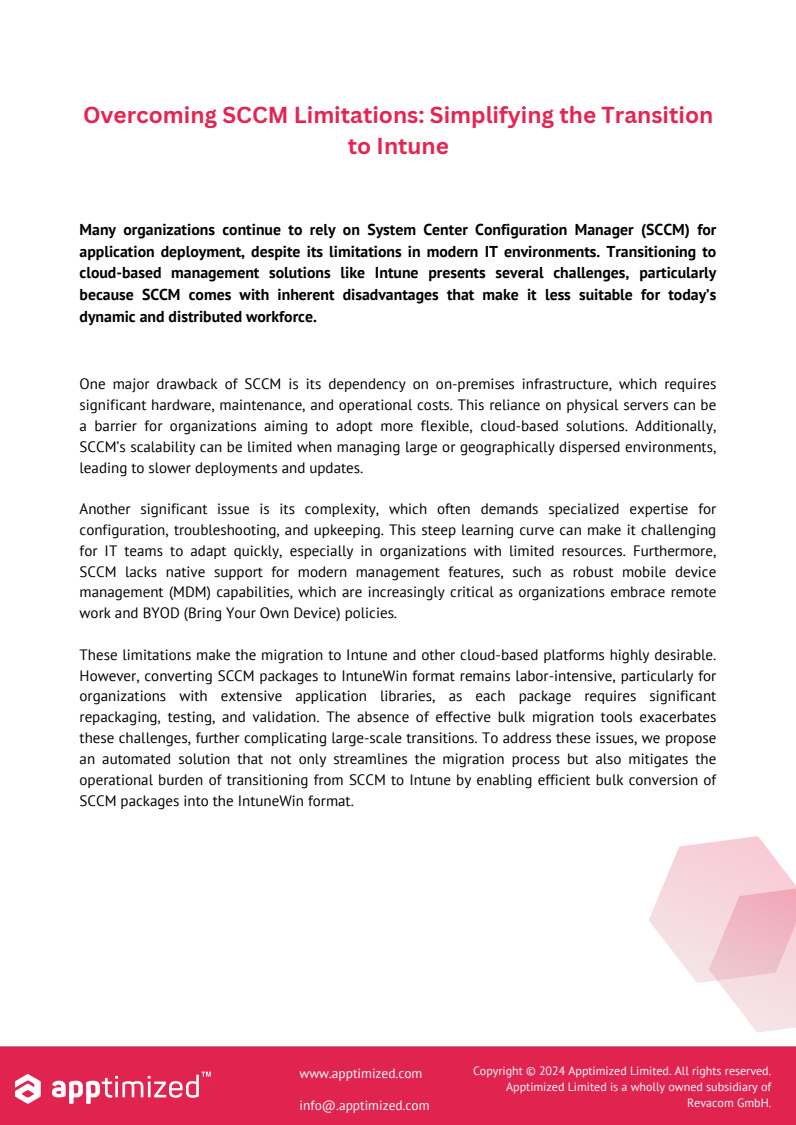
<style>
.page{position:relative;width:796px;height:1125px;background:#fff}
.page>*{position:absolute;margin:0;border:0;box-sizing:border-box;transform-origin:0 0}
.t1{font:700 22.5px/31.5px "Canva Sans";color:#e52451;text-align:center}
.t2{font:700 15.75px/21.9px "PT Sans";color:#000;text-align:justify}
.t3{font:15px/20.9px "PT Sans";color:#000;text-align:justify}
.t4{font:13.35px "PT Sans";color:#fff}
.t5{font:12px/16px "PT Sans";color:#fff;text-align:right}
</style>
<div class="page">
<div style="left:0;top:1046px;width:795px;height:79px;background:#e12350"></div>
<div style="left:200px;top:1069px;width:18px;height:19px;background:#e42350;border-radius:50%"></div>
<svg style="left:201px;top:1072px;width:10px;height:5px"></svg>
<svg style="left:633px;top:836px;width:162px;height:223px"></svg>
<p class="t1" style="left:83px;top:98px;width:631px">Overcoming SCCM Limitations: Simplifying the Transition to Intune</p>
<h1 class="t2" style="left:80px;top:218px;width:638px">Many organizations continue to rely on System Center Configuration Manager (SCCM) for application deployment, despite its limitations in modern IT environments. Transitioning to cloud-based management solutions like Intune presents several challenges, particularly because SCCM comes with inherent disadvantages that make it less suitable for today’s dynamic and distributed workforce.</h1>
<h2 class="t3" style="left:80px;top:373px;width:638px">One major drawback of SCCM is its dependency on on-premises infrastructure, which requires significant hardware, maintenance, and operational costs. This reliance on physical servers can be a barrier for organizations aiming to adopt more flexible, cloud-based solutions. Additionally, SCCM’s scalability can be limited when managing large or geographically dispersed environments, leading to slower deployments and updates.</h2>
<h3 class="t3" style="left:80px;top:498px;width:638px">Another significant issue is its complexity, which often demands specialized expertise for configuration, troubleshooting, and upkeeping. This steep learning curve can make it challenging for IT teams to adapt quickly, especially in organizations with limited resources. Furthermore, SCCM lacks native support for modern management features, such as robust mobile device management (MDM) capabilities, which are increasingly critical as organizations embrace remote work and BYOD (Bring Your Own Device) policies.</h3>
<h3 class="t3" style="left:80px;top:644px;width:638px">These limitations make the migration to Intune and other cloud-based platforms highly desirable.<br>However, converting SCCM packages to IntuneWin format remains labor-intensive, particularly for organizations with extensive application libraries, as each package requires significant repackaging, testing, and validation. The absence of effective bulk migration tools exacerbates these challenges, further complicating large-scale transitions. To address these issues, we propose an automated solution that not only streamlines the migration process but also mitigates the operational burden of transitioning from SCCM to Intune by enabling efficient bulk conversion of SCCM packages into the IntuneWin format.</h3>
<p class="t4" style="left:299px;top:1065px;width:124px">www.apptimized.com</p>
<p class="t4" style="left:299px;top:1097px;width:131px">info@.apptimized.com</p>
<h3 class="t5" style="left:473px;top:1062px;width:300px">Copyright © 2024 Apptimized Limited. All rights reserved.<br>Apptimized Limited is a wholly owned subsidiary of<br>Revacom GmbH.</h3>
</div>
